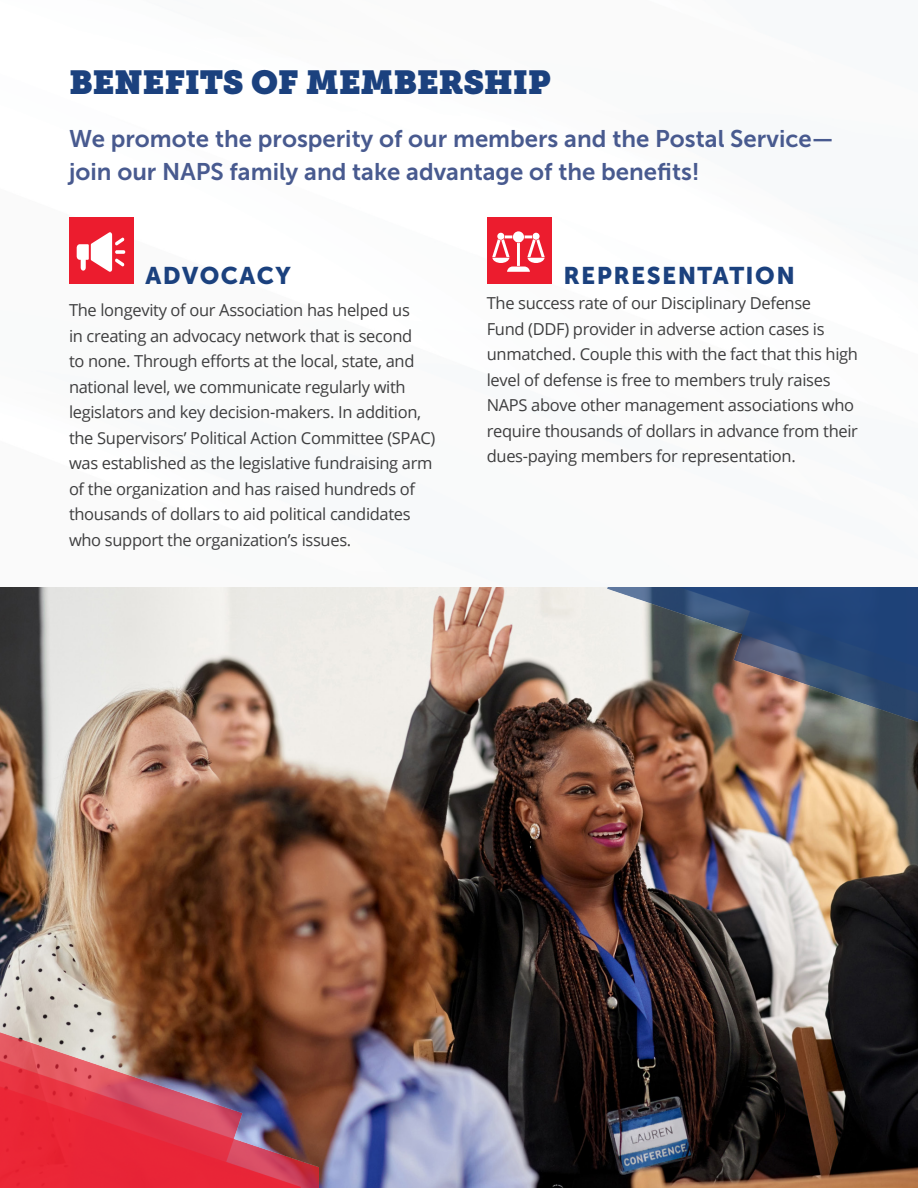
<style>
.page{position:relative;width:918px;height:1188px;background:#fff}
.page>*{position:absolute;margin:0;border:0;box-sizing:border-box;transform-origin:0 0}
.Heading_1{font:33px "Museo Slab";letter-spacing:-.01em;color:#1b417e}
.Heading_1-2{font:24px/33px "Museo Sans 700";color:#485a8f}
.Body_Copy{font:24px "Museo Sans 900";letter-spacing:.06em;color:#1b417e}
.Body_Copy-2{font:16.5px/25.5px "Open Sans";letter-spacing:-.02em;color:#3e3e3f}
</style>
<div class="page">
<img style="left:0;top:588px;width:918px;height:600px">
<div style="left:69px;top:217px;width:65px;height:67px;background:#ec1c2e"></div>
<div style="left:487px;top:217px;width:65px;height:67px;background:#ec1c2e"></div>
<img style="left:0;top:1015px;width:319px;height:173px">
<img style="left:591px;top:588px;width:327px;height:144px">
<svg style="left:77px;top:232px;width:47px;height:40px"></svg>
<svg style="left:492px;top:231px;width:53px;height:41px"></svg>
<p class="Heading_1" style="left:69px;top:63px;width:483px">BENEFITS OF MEMBERSHIP</p>
<p class="Heading_1-2" style="left:69px;top:122px;width:766px">We promote the prosperity of our members and the Postal Service— join our NAPS family and take advantage of the benefits!</p>
<p class="Body_Copy" style="left:146px;top:262px;width:147px">ADVOCACY</p>
<p class="Body_Copy-2" style="left:69px;top:297px;width:368px">The longevity of our Association has helped us<br>in creating an advocacy network that is second<br>to none. Through efforts at the local, state, and national level, we communicate regularly with legislators and key decision-makers. In addition, the Supervisors’ Political Action Committee (SPAC) was established as the legislative fundraising arm of the organization and has raised hundreds of thousands of dollars to aid political candidates who support the organization’s issues.</p>
<p class="Body_Copy" style="left:563px;top:262px;width:233px">REPRESENTATION</p>
<p class="Body_Copy-2" style="left:487px;top:290px;width:373px">The success rate of our Disciplinary Defense<br>Fund (DDF) provider in adverse action cases is unmatched. Couple this with the fact that this high level of defense is free to members truly raises NAPS above other management associations who require thousands of dollars in advance from their dues-paying members for representation.</p>
</div>
